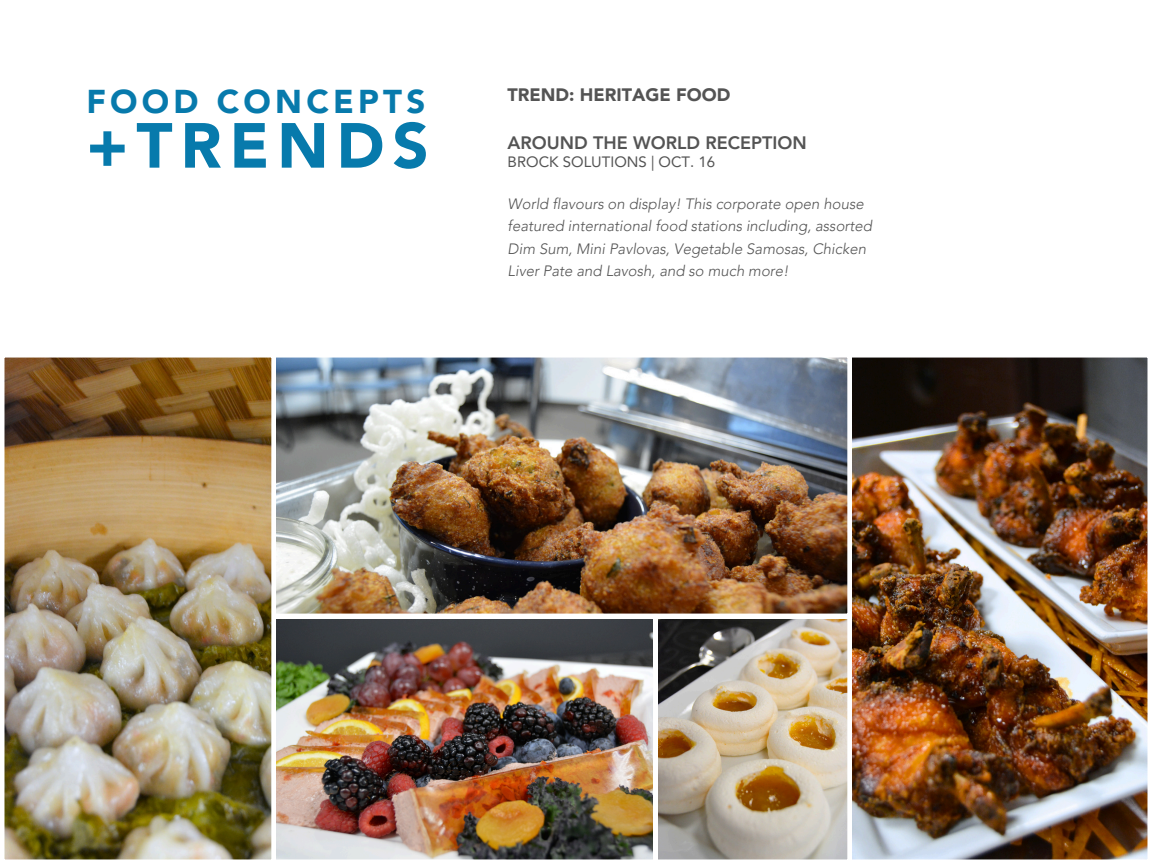
<style>
.page{position:relative;width:1152px;height:864px;background:#fff}
.page>*{position:absolute;margin:0;border:0;box-sizing:border-box;transform-origin:0 0}
.t1{font:900 63px "Avenir LT Pro";letter-spacing:.13em;color:#077aac}
.t2{font:900 33px "Avenir LT Pro";letter-spacing:.13em;color:#077aac}
.t3{font:800 18px "Avenir LT Pro";color:#545454}
.t4{font:900 18px "Avenir LT Pro";color:#545454}
.t5{font:italic 300 15px/22.5px "Avenir LT Pro";color:#545454}
.t6{font:15px "Avenir LT Pro";color:#545454}
</style>
<div class="page">
<img style="left:852px;top:357px;width:296px;height:503px">
<img style="left:658px;top:619px;width:190px;height:241px">
<img style="left:276px;top:619px;width:377px;height:241px">
<img style="left:276px;top:357px;width:572px;height:257px">
<img style="left:4px;top:357px;width:268px;height:503px">
<h1 class="t2" style="left:86px;top:88px;width:340px">FOOD CONCEPTS</h1>
<h1 class="t1" style="left:86px;top:120px;width:344px">+TRENDS</h1>
<h3 class="t4" style="left:508px;top:88px;width:224px">TREND: HERITAGE FOOD</h3>
<p class="t3" style="left:508px;top:136px;width:301px">AROUND THE WORLD RECEPTION</p>
<p class="t6" style="left:508px;top:156px;width:209px">BROCK SOLUTIONS | OCT. 16</p>
<h2 class="t5" style="left:508px;top:194px;width:366px">World flavours on display! This corporate open house featured international food stations including, assorted Dim Sum, Mini Pavlovas, Vegetable Samosas, Chicken Liver Pate and Lavosh, and so much more!</h2>
</div>
